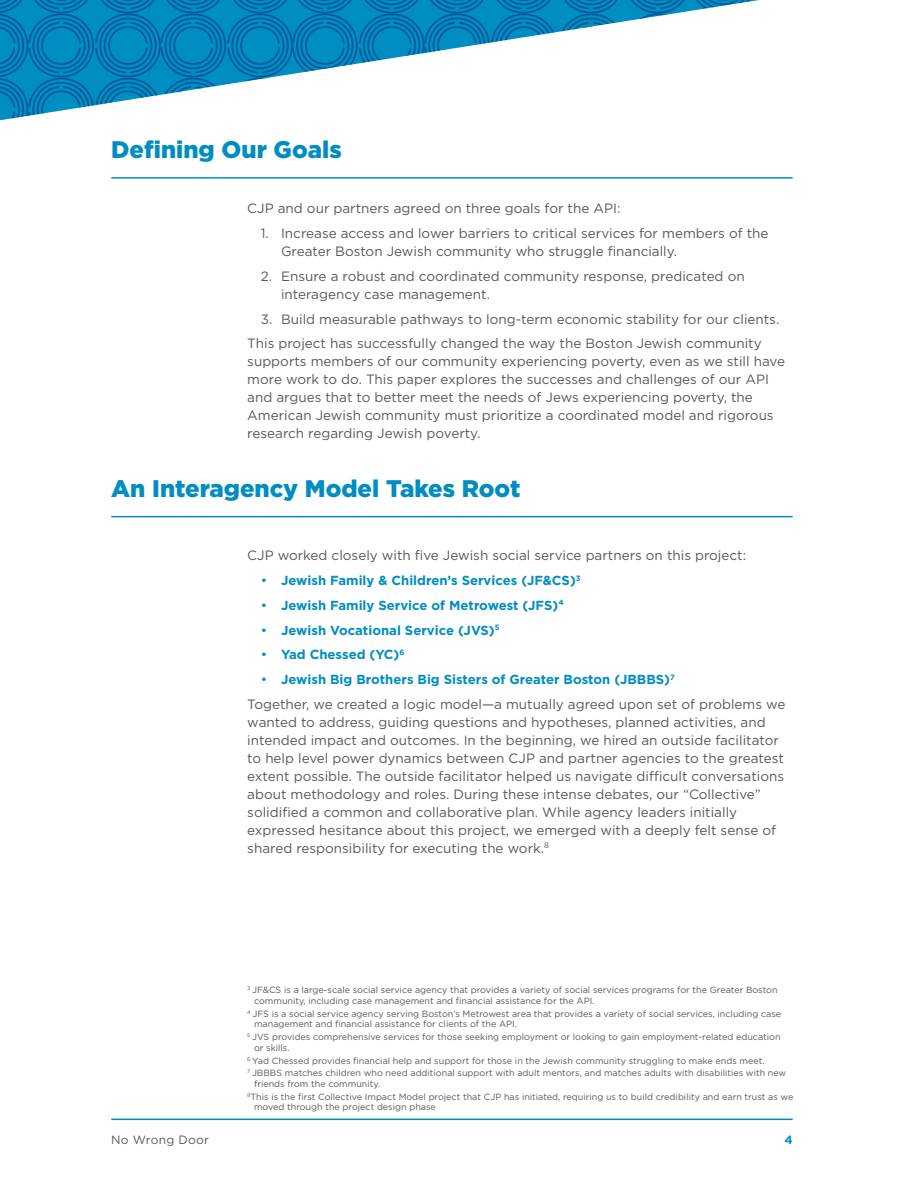
<style>
.page{position:relative;width:918px;height:1188px;background:#fff}
.page>*{position:absolute;margin:0;border:0;box-sizing:border-box;transform-origin:0 0}
.t1{font:900 24px "Gotham";color:#008dc1}
.Paragraph_Style_1{font:13.5px/18px "Gotham";color:#57585a}
.t2{font:700 13.2px "Gotham";color:#008dc1}
.t3{font:12px "Gotham";letter-spacing:.02em;color:#57585a}
.t4{font:700 12px "Gotham";color:#008dc1}
.t5{font:9px/10.5px "Gotham";color:#57585a}
.s1{font-weight:400;font-size:13.5px}
</style>
<div class="page">
<hr style="left:111px;top:1119px;width:682px;height:1px;background:#008dc1">
<hr style="left:111px;top:177px;width:682px;height:2px;background:#008dc1">
<hr style="left:111px;top:516px;width:682px;height:1px;background:#008dc1">
<svg style="left:0;top:0;width:759px;height:121px"></svg>
<p class="t1" style="left:111px;top:136px;width:232px">Defining Our Goals</p>
<p class="Paragraph_Style_1" style="left:247px;top:200px;width:375px">CJP and our partners agreed on three goals for the API:</p>
<p class="Paragraph_Style_1" style="left:281px;top:224px;width:489px;text-indent:-20px">1. Increase access and lower barriers to critical services for members of the<br>Greater Boston Jewish community who struggle financially.</p>
<p class="Paragraph_Style_1" style="left:281px;top:267px;width:465px;text-indent:-20px">2. Ensure a robust and coordinated community response, predicated on interagency case management.</p>
<p class="Paragraph_Style_1" style="left:261px;top:310px;width:520px">3. Build measurable pathways to long-term economic stability for our clients.</p>
<p class="Paragraph_Style_1" style="left:247px;top:335px;width:539px">This project has successfully changed the way the Boston Jewish community supports members of our community experiencing poverty, even as we still have more work to do. This paper explores the successes and challenges of our API and argues that to better meet the needs of Jews experiencing poverty, the American Jewish community must prioritize a coordinated model and rigorous research regarding Jewish poverty.</p>
<p class="t1" style="left:111px;top:475px;width:411px">An Interagency Model Takes Root</p>
<p class="Paragraph_Style_1" style="left:247px;top:547px;width:500px">CJP worked closely with five Jewish social service partners on this project:</p>
<p class="t2" style="left:261px;top:572px;width:321px"><span class="s1">•</span> Jewish Family &amp; Children’s Services (JF&amp;CS)<sup>3</sup></p>
<p class="t2" style="left:261px;top:596px;width:304px"><span class="s1">•</span> Jewish Family Service of Metrowest (JFS)<sup>4</sup></p>
<p class="t2" style="left:261px;top:621px;width:240px"><span class="s1">•</span> Jewish Vocational Service (JVS)<sup>5</sup></p>
<p class="t2" style="left:261px;top:646px;width:145px"><span class="s1">•</span> Yad Chessed (YC)<sup>6</sup></p>
<p class="t2" style="left:261px;top:671px;width:415px"><span class="s1">•</span> Jewish Big Brothers Big Sisters of Greater Boston (JBBBS)<sup>7</sup></p>
<p class="Paragraph_Style_1" style="left:247px;top:695px;width:540px">Together, we created a logic model—a mutually agreed upon set of problems we wanted to address, guiding questions and hypotheses, planned activities, and intended impact and outcomes. In the beginning, we hired an outside facilitator to help level power dynamics between CJP and partner agencies to the greatest extent possible. The outside facilitator helped us navigate difficult conversations about methodology and roles. During these intense debates, our “Collective” solidified a common and collaborative plan. While agency leaders initially expressed hesitance about this project, we emerged with a deeply felt sense of shared responsibility for executing the work.<sup>8</sup></p>
<p class="t5" style="left:254px;top:985px;width:525px;text-indent:-7px"><sup>3</sup> JF&amp;CS is a large-scale social service agency that provides a variety of social services programs for the Greater Boston community, including case management and financial assistance for the API.</p>
<p class="t5" style="left:254px;top:1008px;width:529px;text-indent:-7px"><sup>4</sup> JFS is a social service agency serving Boston’s Metrowest area that provides a variety of social services, including case management and financial assistance for clients of the API.</p>
<p class="t5" style="left:254px;top:1032px;width:528px;text-indent:-7px"><sup>5</sup> JVS provides comprehensive services for those seeking employment or looking to gain employment-related education or skills.</p>
<p class="t5" style="left:247px;top:1055px;width:519px"><sup>6</sup> Yad Chessed provides financial help and support for those in the Jewish community struggling to make ends meet.</p>
<p class="t5" style="left:254px;top:1068px;width:534px;text-indent:-7px"><sup>7</sup> JBBBS matches children who need additional support with adult mentors, and matches adults with disabilities with new friends from the community.</p>
<p class="t5" style="left:254px;top:1091px;width:541px;text-indent:-7px"><sup>8</sup>This is the first Collective Impact Model project that CJP has initiated, requiring us to build credibility and earn trust as we moved through the project design phase</p>
<p class="t3" style="left:111px;top:1133px;width:99px">No Wrong Door</p>
<p class="t4" style="left:784px;top:1131px;width:10px">4</p>
</div>
